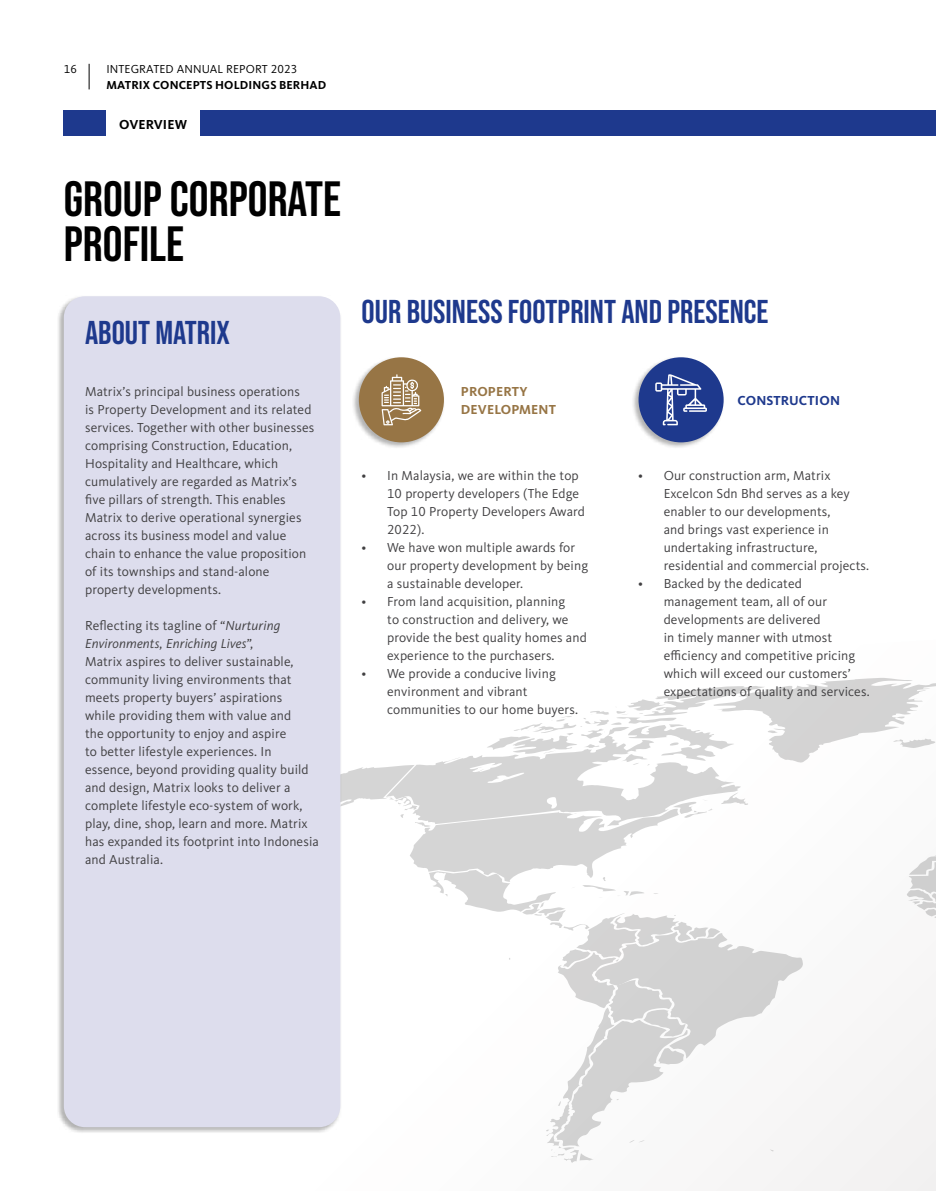
<style>
.page{position:relative;width:936px;height:1191px;background:#fff}
.page>*{position:absolute;margin:0;border:0;box-sizing:border-box;transform-origin:0 0}
.t1{font:49.5px/45px "Bebas Neue";color:#000}
.t2{font:33px "Bebas Neue";color:#1e398d}
.t3{font:13.5px/18px "Kievit OT";letter-spacing:.01em;color:#414042}
.t4{font:700 13.5px/18px "Kievit OT";letter-spacing:.01em;color:#977545}
.t5{font:700 13.5px "Kievit OT";letter-spacing:.01em;color:#1e398d}
.t6{font:700 13.5px "Kievit OT";letter-spacing:.01em;color:#000}
.t7{font:12px "Kievit OT";letter-spacing:.01em;color:#000}
.t8{font:700 12px "Kievit OT";letter-spacing:.01em;color:#000}
.s1{font-style:italic}
</style>
<div class="page">
<div style="left:571px;top:1162px;width:364px;height:29px;background:#f6f5f5"></div>
<svg style="left:341px;top:678px;width:594px;height:484px"></svg>
<div style="left:57px;top:295px;width:284px;height:839px;background:#000;opacity:.3"></div>
<div style="left:64px;top:296px;width:276px;height:831px;background:#dddded;border-radius:21px"></div>
<div style="left:352px;top:356px;width:93px;height:93px;background:#000;opacity:.3"></div>
<div style="left:359px;top:357px;width:85px;height:85px;background:#977545;border-radius:50%"></div>
<svg style="left:381px;top:374px;width:40px;height:51px"></svg>
<div style="left:631px;top:356px;width:93px;height:93px;background:#000;opacity:.3"></div>
<div style="left:638px;top:357px;width:85px;height:85px;background:#1e398d;border-radius:50%"></div>
<svg style="left:655px;top:374px;width:52px;height:51px"></svg>
<div style="left:64px;top:111px;width:871px;height:25px;background:#1e398d"></div>
<svg style="left:89px;top:64px;width:1px;height:25px"></svg>
<div style="left:106px;top:103px;width:94px;height:40px;background:#fff"></div>
<p class="t7" style="left:64px;top:62px;width:15px">16</p>
<p class="t7" style="left:106px;top:62px;width:192px">INTEGRATED ANNUAL REPORT 2023</p>
<p class="t8" style="left:106px;top:78px;width:221px">MATRIX CONCEPTS HOLDINGS BERHAD</p>
<p class="t6" style="left:119px;top:116px;width:69px">OVERVIEW</p>
<h1 class="t1" style="left:64px;top:176px;width:279px">GROUP CORPORATE<br>PROFILE</h1>
<h2 class="t2" style="left:85px;top:314px;width:146px">ABOUT MATRIX</h2>
<p class="t3" style="left:85px;top:383px;width:231px">Matrix’s principal business operations<br>is Property Development and its related services. Together with other businesses comprising Construction, Education, Hospitality and Healthcare, which cumulatively are regarded as Matrix’s five pillars of strength. This enables Matrix to derive operational synergies across its business model and value chain to enhance the value proposition of its townships and stand-alone property developments.</p>
<p class="t3" style="left:85px;top:617px;width:235px">Reflecting its tagline of “<span class="s1">Nurturing Environments, Enriching Lives</span>”,<br>Matrix aspires to deliver sustainable, community living environments that meets property buyers’ aspirations<br>while providing them with value and<br>the opportunity to enjoy and aspire<br>to better lifestyle experiences. In essence, beyond providing quality build and design, Matrix looks to deliver a complete lifestyle eco-system of work, play, dine, shop, learn and more. Matrix has expanded its footprint into Indonesia and Australia.</p>
<h2 class="t2" style="left:361px;top:292px;width:408px">OUR BUSINESS FOOTPRINT AND PRESENCE</h2>
<p class="t4" style="left:461px;top:382px;width:96px">PROPERTY<br>DEVELOPMENT</p>
<p class="t5" style="left:737px;top:392px;width:104px">CONSTRUCTION</p>
<p class="t3" style="left:387px;top:467px;width:199px;text-indent:-26px">• In Malaysia, we are within the top<br>10 property developers (The Edge<br>Top 10 Property Developers Award<br>2022).</p>
<p class="t3" style="left:387px;top:539px;width:202px;text-indent:-26px">• We have won multiple awards for our property development by being a sustainable developer.</p>
<p class="t3" style="left:387px;top:593px;width:201px;text-indent:-26px">• From land acquisition, planning<br>to construction and delivery, we provide the best quality homes and experience to the purchasers.</p>
<p class="t3" style="left:387px;top:665px;width:192px;text-indent:-26px">• We provide a conducive living environment and vibrant communities to our home buyers.</p>
<p class="t3" style="left:663px;top:467px;width:207px;text-indent:-26px">• Our construction arm, Matrix<br>Excelcon Sdn Bhd serves as a key enabler to our developments,<br>and brings vast experience in undertaking infrastructure, residential and commercial projects.</p>
<p class="t3" style="left:663px;top:575px;width:207px;text-indent:-26px">• Backed by the dedicated management team, all of our developments are delivered<br>in timely manner with utmost efficiency and competitive pricing which will exceed our customers’ expectations of quality and services.</p>
</div>
